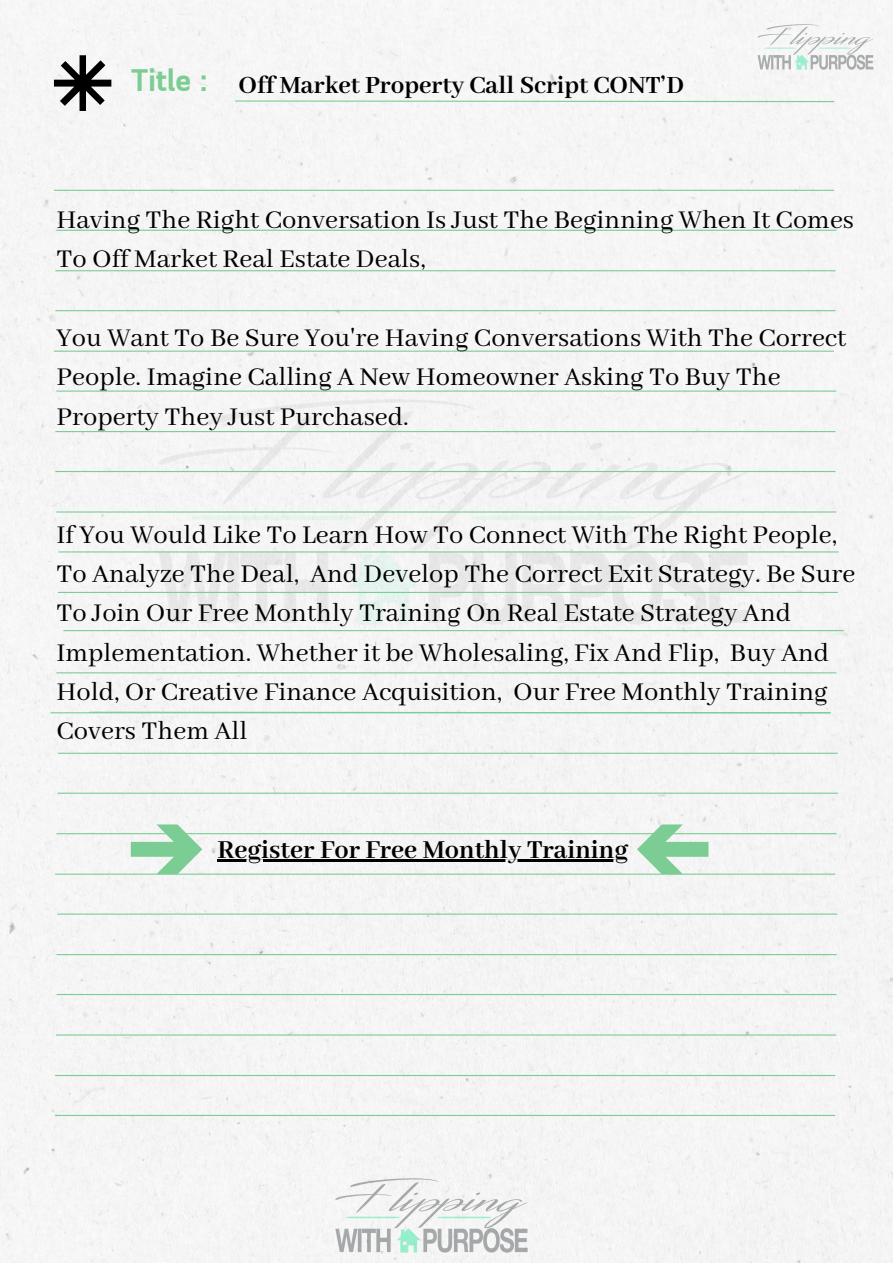
<style>
.page{position:relative;width:893px;height:1264px;background:#fff}
.page>*{position:absolute;margin:0;border:0;box-sizing:border-box;transform-origin:0 0}
.t1{font:700 30.9px "Nyutro Sans";color:#7ccd93}
.t2{font:28.5px/39.3px "Abhaya Libre";color:#000}
.t3{font:700 28.2px "Abhaya Libre";color:#000}
.t4{font:700 27px "Abhaya Libre";color:#000}
</style>
<div class="page">
<div style="left:0;top:0;width:892px;height:1262px;background:#f5f5f5"></div>
<hr style="left:54px;top:190px;width:780px;height:1px;background:#7ccd93">
<hr style="left:56px;top:230px;width:780px;height:1px;background:#7ccd93">
<hr style="left:55px;top:270px;width:780px;height:1px;background:#7ccd93">
<hr style="left:55px;top:310px;width:780px;height:1px;background:#7ccd93">
<hr style="left:54px;top:350px;width:780px;height:2px;background:#7ccd93">
<hr style="left:56px;top:390px;width:780px;height:1px;background:#7ccd93">
<img style="left:131px;top:383px;width:645px;height:257px">
<hr style="left:55px;top:431px;width:780px;height:1px;background:#7ccd93">
<hr style="left:55px;top:471px;width:780px;height:1px;background:#7ccd93">
<hr style="left:56px;top:511px;width:780px;height:1px;background:#7ccd93">
<hr style="left:59px;top:551px;width:779px;height:1px;background:#7ccd93">
<hr style="left:58px;top:592px;width:779px;height:1px;background:#7ccd93">
<svg style="left:88px;top:711px;width:743px;height:3px"></svg>
<hr style="left:56px;top:672px;width:780px;height:1px;background:#7ccd93">
<hr style="left:50px;top:712px;width:780px;height:1px;background:#7ccd93">
<hr style="left:58px;top:752px;width:779px;height:1px;background:#7ccd93">
<hr style="left:58px;top:792px;width:779px;height:1px;background:#7ccd93">
<hr style="left:56px;top:833px;width:780px;height:1px;background:#7ccd93">
<hr style="left:55px;top:873px;width:780px;height:1px;background:#7ccd93">
<hr style="left:57px;top:913px;width:780px;height:1px;background:#7ccd93">
<hr style="left:56px;top:954px;width:780px;height:1px;background:#7ccd93">
<hr style="left:56px;top:993px;width:780px;height:2px;background:#7ccd93">
<hr style="left:56px;top:1034px;width:780px;height:1px;background:#7ccd93">
<hr style="left:55px;top:1074px;width:780px;height:2px;background:#7ccd93">
<hr style="left:55px;top:1114px;width:780px;height:1px;background:#7ccd93">
<svg style="left:54px;top:55px;width:57px;height:56px"></svg>
<svg style="left:234px;top:100px;width:601px;height:3px"></svg>
<img style="left:326px;top:1173px;width:210px;height:84px">
<img style="left:752px;top:22px;width:125px;height:51px">
<hr style="left:218px;top:859px;width:410px;height:3px;background:#000">
<svg style="left:131px;top:824px;width:71px;height:50px"></svg>
<svg style="left:637px;top:824px;width:71px;height:50px"></svg>
<hr style="left:63px;top:630px;width:780px;height:1px;background:#7ccd93">
<p class="t1" style="left:131px;top:67px;width:78px">Title :</p>
<p class="t4" style="left:238px;top:71px;width:447px">Off Market Property Call Script CONT’D</p>
<p class="t2" style="left:56px;top:201px;width:799px">Having The Right Conversation Is Just The Beginning When It Comes<br>To Off Market Real Estate Deals,</p>
<p class="t2" style="left:56px;top:319px;width:791px">You Want To Be Sure You're Having Conversations With The Correct<br>People. Imagine Calling A New Homeowner Asking To Buy The</p>
<p class="t2" style="left:56px;top:398px;width:353px">Property They Just Purchased.</p>
<p class="t2" style="left:56px;top:516px;width:800px">If You Would Like To Learn How To Connect With The Right People, To Analyze The Deal, And Develop The Correct Exit Strategy. Be Sure To Join Our Free Monthly Training On Real Estate Strategy And Implementation. Whether it be Wholesaling, Fix And Flip, Buy And Hold, Or Creative Finance Acquisition, Our Free Monthly Training Covers Them All</p>
<p class="t3" style="left:218px;top:833px;width:412px">Register For Free Monthly Training</p>
</div>
